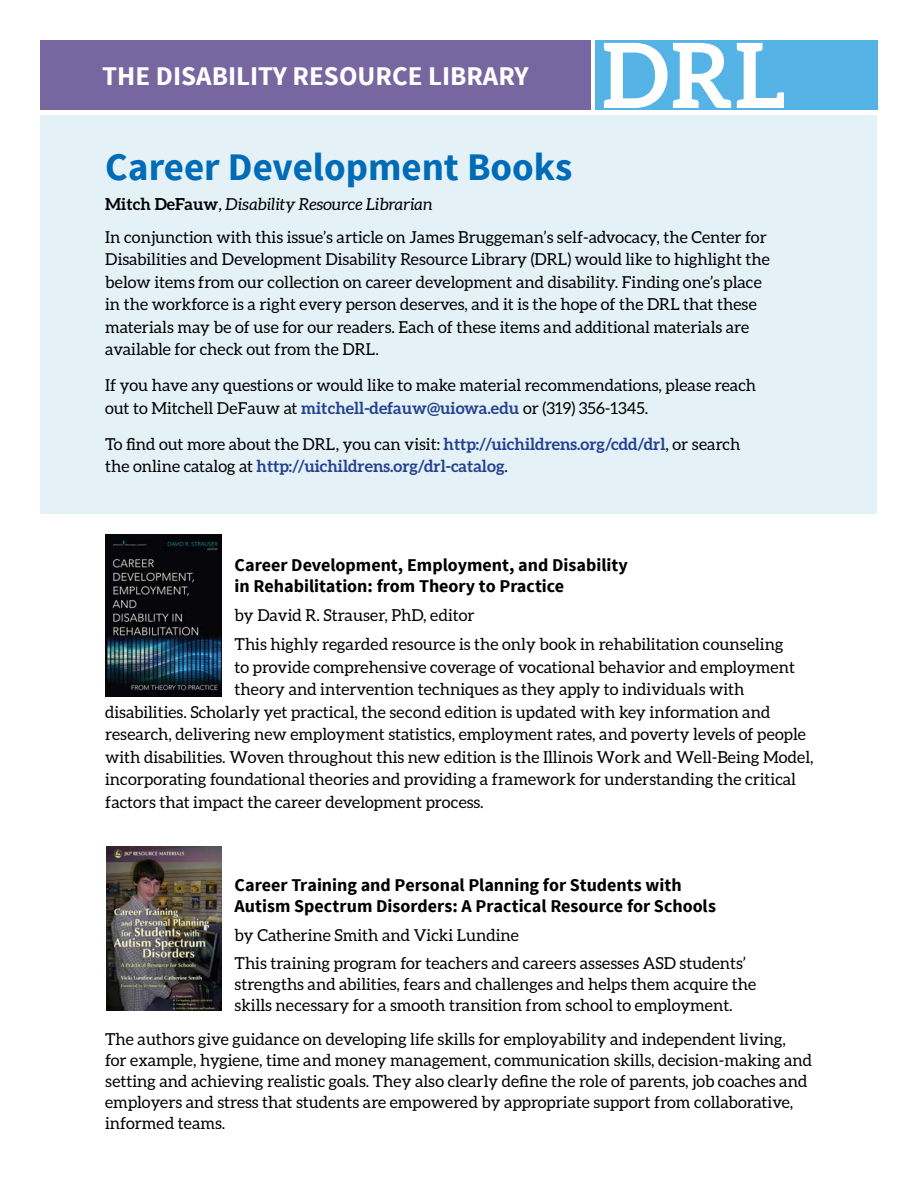
<style>
.page{position:relative;width:918px;height:1188px;background:#fff}
.page>*{position:absolute;margin:0;border:0;box-sizing:border-box;transform-origin:0 0}
.Book_Title{font:700 90px "Aleo";color:#fff}
.Headline{font:700 39px "Source Sans Pro";color:#006bb6}
.Book_Title-2{font:700 27px "Source Sans Pro";color:#fff}
.Book_Title-3{font:700 18px/21px "Source Sans Pro";color:#000}
.P1{font:16.5px/22.5px "Aleo";color:#000}
.Byline{font:italic 16.5px "Aleo";color:#000}
.Book_Title-4{font:16.5px "Aleo";color:#000}
.s1{font-weight:700;font-style:normal}
.s2{font-weight:700;color:#25408f}
</style>
<div class="page">
<div style="left:40px;top:116px;width:838px;height:398px;background:#e4f2f8"></div>
<div style="left:40px;top:40px;width:551px;height:70px;background:#7866a1"></div>
<div style="left:595px;top:40px;width:283px;height:70px;background:#56b3e5"></div>
<img style="left:105px;top:534px;width:116px;height:162px">
<img style="left:106px;top:847px;width:115px;height:164px">
<p class="Book_Title-2" style="left:102px;top:59px;width:428px">THE DISABILITY RESOURCE LIBRARY</p>
<h1 class="Headline" style="left:105px;top:142px;width:469px">Career Development Books</h1>
<p class="Byline" style="left:105px;top:195px;width:329px"><span class="s1">Mitch DeFauw</span>, Disability Resource Librarian</p>
<p class="Book_Title" style="left:602px;top:24px;width:185px">DRL</p>
<p class="P1" style="left:105px;top:225px;width:666px">In conjunction with this issue’s article on James Bruggeman’s self-advocacy, the Center for Disabilities and Development Disability Resource Library (DRL) would like to highlight the below items from our collection on career development and disability. Finding one’s place in the workforce is a right every person deserves, and it is the hope of the DRL that these materials may be of use for our readers. Each of these items and additional materials are available for check out from the DRL.</p>
<p class="P1" style="left:105px;top:374px;width:652px">If you have any questions or would like to make material recommendations, please reach out to Mitchell DeFauw at <span class="s2">mitchell-defauw@uiowa.edu</span> or (319) 356-1345.</p>
<p class="P1" style="left:105px;top:432px;width:637px">To find out more about the DRL, you can visit: <span class="s2">http://uichildrens.org/cdd/drl</span>, or search the online catalog at <span class="s2">http://uichildrens.org/drl-catalog</span>.</p>
<p class="Book_Title-3" style="left:235px;top:555px;width:395px">Career Development, Employment, and Disability in Rehabilitation: from Theory to Practice</p>
<p class="Book_Title-4" style="left:235px;top:606px;width:242px">by David R. Strauser, PhD, editor</p>
<p class="P1" style="left:235px;top:633px;width:550px">This highly regarded resource is the only book in rehabilitation counseling</p>
<p class="P1" style="left:235px;top:655px;width:562px">to provide comprehensive coverage of vocational behavior and employment</p>
<p class="P1" style="left:235px;top:678px;width:511px">theory and intervention techniques as they apply to individuals with</p>
<p class="P1" style="left:105px;top:700px;width:667px">disabilities. Scholarly yet practical, the second edition is updated with key information and</p>
<p class="P1" style="left:105px;top:723px;width:702px">research, delivering new employment statistics, employment rates, and poverty levels of people</p>
<p class="P1" style="left:105px;top:745px;width:710px">with disabilities. Woven throughout this new edition is the Illinois Work and Well-Being Model,</p>
<p class="P1" style="left:105px;top:768px;width:692px">incorporating foundational theories and providing a framework for understanding the critical</p>
<p class="P1" style="left:105px;top:790px;width:380px">factors that impact the career development process.</p>
<p class="Book_Title-3" style="left:235px;top:875px;width:483px">Career Training and Personal Planning for Students with<br>Autism Spectrum Disorders: A Practical Resource for Schools</p>
<p class="P1" style="left:235px;top:924px;width:286px">by Catherine Smith and Vicki Lundine</p>
<p class="P1" style="left:235px;top:952px;width:523px;line-height:21px">This training program for teachers and careers assesses ASD students’ strengths and abilities, fears and challenges and helps them acquire the skills necessary for a smooth transition from school to employment.</p>
<p class="P1" style="left:105px;top:1029px;width:708px;line-height:21px">The authors give guidance on developing life skills for employability and independent living,<br>for example, hygiene, time and money management, communication skills, decision-making and setting and achieving realistic goals. They also clearly define the role of parents, job coaches and employers and stress that students are empowered by appropriate support from collaborative, informed teams.</p>
</div>
